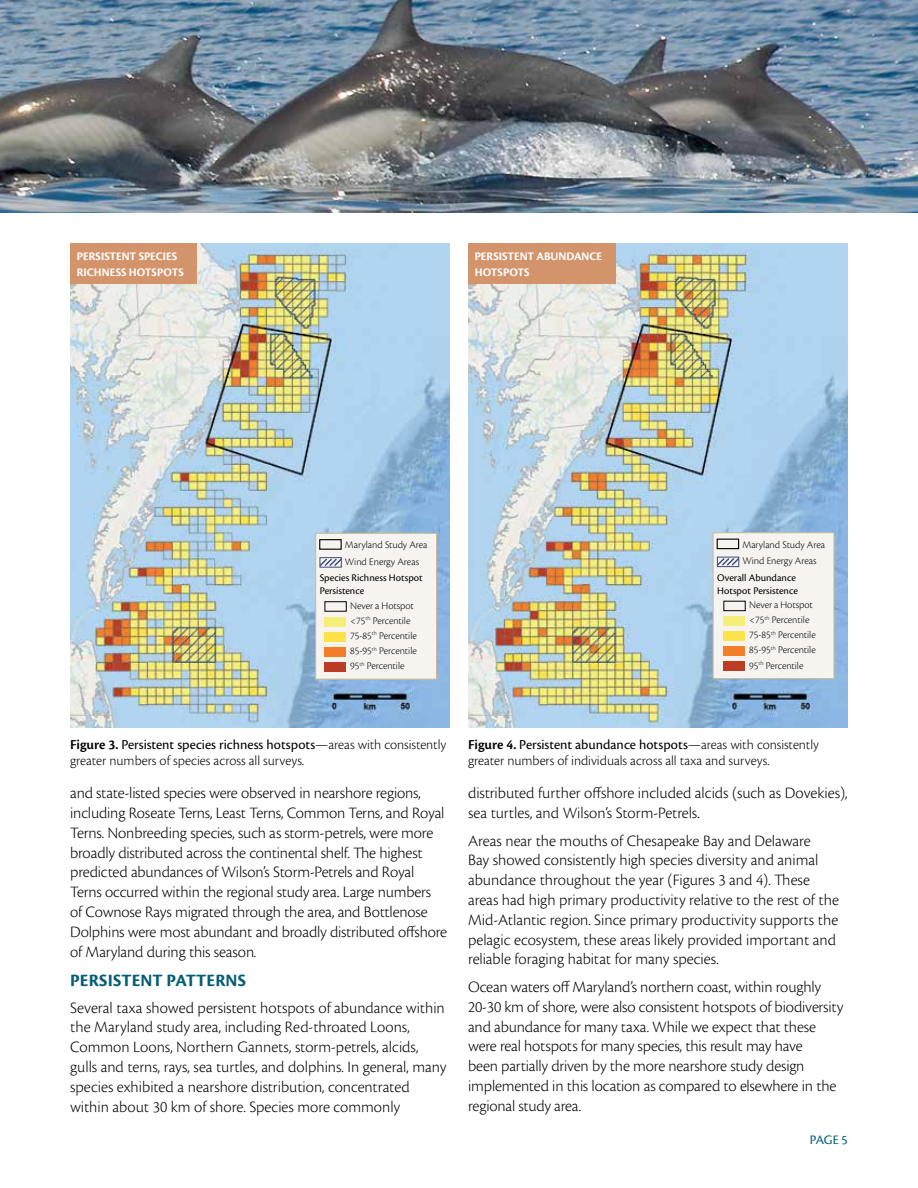
<style>
.page{position:relative;width:918px;height:1188px;background:#fff}
.page>*{position:absolute;margin:0;border:0;box-sizing:border-box;transform-origin:0 0}
.t1{font:700 18px "Cronos Pro";letter-spacing:.005em;color:#035d75}
.t2{font:300 16.5px/19.8px "Cronos Pro";letter-spacing:-.01em;color:#000}
.t3{font:300 14.25px/15.8px "Cronos Pro";color:#000}
.t4{font:13.5px "Cronos Pro";color:#035d75}
.t5{font:12px/16.5px "Cronos Pro Bold Subh";letter-spacing:-.005em;color:#fff}
.t6{font:300 10.5px/15px "Cronos Pro";letter-spacing:-.005em;color:#000}
.t7{font:10.5px/12.6px "Cronos Pro";color:#000}
.s1{font-weight:600}
.s2{font-weight:400}
</style>
<div class="page">
<img style="left:468px;top:243px;width:380px;height:485px">
<img style="left:70px;top:243px;width:380px;height:485px">
<img style="left:0;top:0;width:918px;height:213px">
<div style="left:315px;top:533px;width:122px;height:146px;background:#f7f4ef;border:1px solid #cabb93"></div>
<svg style="left:319px;top:557px;width:23px;height:11px"></svg>
<div style="left:325px;top:617px;width:21px;height:10px;background:#f5ef7a"></div>
<div style="left:325px;top:647px;width:21px;height:10px;background:#f57f29"></div>
<div style="left:325px;top:632px;width:21px;height:9px;background:#fde249"></div>
<div style="left:325px;top:662px;width:21px;height:9px;background:#bc3b26"></div>
<div style="left:319px;top:539px;width:23px;height:11px;border:1px solid #000"></div>
<div style="left:713px;top:532px;width:121px;height:147px;background:#f7f4ef;border:1px solid #cabb93"></div>
<svg style="left:716px;top:557px;width:24px;height:10px"></svg>
<div style="left:724px;top:617px;width:21px;height:9px;background:#f5ef7a"></div>
<div style="left:724px;top:601px;width:21px;height:10px;border:1px solid #000"></div>
<div style="left:724px;top:647px;width:21px;height:9px;background:#f57f29"></div>
<div style="left:724px;top:631px;width:21px;height:10px;background:#fee34a"></div>
<div style="left:724px;top:661px;width:21px;height:10px;background:#bd3c25"></div>
<div style="left:717px;top:539px;width:22px;height:10px;border:1px solid #000"></div>
<div style="left:70px;top:243px;width:127px;height:41px;background:#d3946b"></div>
<div style="left:468px;top:243px;width:147px;height:41px;background:#d3946b"></div>
<p class="t5" style="left:77px;top:248px;width:108px">PERSISTENT SPECIES<br>RICHNESS HOTSPOTS</p>
<p class="t5" style="left:475px;top:248px;width:129px">PERSISTENT ABUNDANCE<br>HOTSPOTS</p>
<p class="t6" style="left:345px;top:537px;width:84px">Maryland Study Area</p>
<p class="t6" style="left:742px;top:537px;width:84px">Maryland Study Area</p>
<p class="t6" style="left:345px;top:554px;width:76px">Wind Energy Areas</p>
<p class="t6" style="left:350px;top:598px;width:68px">Never a Hotspot &lt;75<sup>th</sup> Percentile<br>75-85<sup>th</sup> Percentile<br>85-95<sup>th</sup> Percentile<br>95<sup>th</sup> Percentile</p>
<p class="t7" style="left:320px;top:572px;width:105px">Species Richness Hotspot<br>Persistence</p>
<p class="t6" style="left:742px;top:554px;width:76px">Wind Energy Areas</p>
<p class="t6" style="left:749px;top:598px;width:68px">Never a Hotspot &lt;75<sup>th</sup> Percentile<br>75-85<sup>th</sup> Percentile<br>85-95<sup>th</sup> Percentile<br>95<sup>th</sup> Percentile</p>
<p class="t7" style="left:717px;top:571px;width:82px">Overall Abundance<br>Hotspot Persistence</p>
<p class="t3" style="left:70px;top:737px;width:378px"><span class="s1">Figure 3.</span> <span class="s2">Persistent species richness hotspots</span>—areas with consistently greater numbers of species across all surveys.</p>
<p class="t2" style="left:70px;top:783px;width:379px">and state-listed species were observed in nearshore regions, including Roseate Terns, Least Terns, Common Terns, and Royal Terns. Nonbreeding species, such as storm-petrels, were more broadly distributed across the continental shelf. The highest predicted abundances of Wilson’s Storm-Petrels and Royal Terns occurred within the regional study area. Large numbers of Cownose Rays migrated through the area, and Bottlenose Dolphins were most abundant and broadly distributed offshore of Maryland during this season.</p>
<p class="t1" style="left:70px;top:970px;width:177px">PERSISTENT PATTERNS</p>
<p class="t2" style="left:70px;top:997px;width:378px">Several taxa showed persistent hotspots of abundance within the Maryland study area, including Red-throated Loons, Common Loons, Northern Gannets, storm-petrels, alcids, gulls and terns, rays, sea turtles, and dolphins. In general, many species exhibited a nearshore distribution, concentrated within about 30 km of shore. Species more commonly</p>
<p class="t3" style="left:468px;top:737px;width:352px"><span class="s1">Figure 4.</span> <span class="s2">Persistent abundance hotspots</span>—areas with consistently greater numbers of individuals across all taxa and surveys.</p>
<p class="t2" style="left:468px;top:783px;width:381px">distributed further offshore included alcids (such as Dovekies), sea turtles, and Wilson’s Storm-Petrels.</p>
<p class="t2" style="left:468px;top:830px;width:372px">Areas near the mouths of Chesapeake Bay and Delaware<br>Bay showed consistently high species diversity and animal abundance throughout the year (Figures 3 and 4). These areas had high primary productivity relative to the rest of the Mid-Atlantic region. Since primary productivity supports the pelagic ecosystem, these areas likely provided important and reliable foraging habitat for many species.</p>
<p class="t2" style="left:468px;top:977px;width:377px">Ocean waters off Maryland’s northern coast, within roughly 20-30 km of shore, were also consistent hotspots of biodiversity and abundance for many taxa. While we expect that these were real hotspots for many species, this result may have<br>been partially driven by the more nearshore study design implemented in this location as compared to elsewhere in the regional study area.</p>
<p class="t4" style="left:810px;top:1132px;width:39px">PAGE 5</p>
</div>
